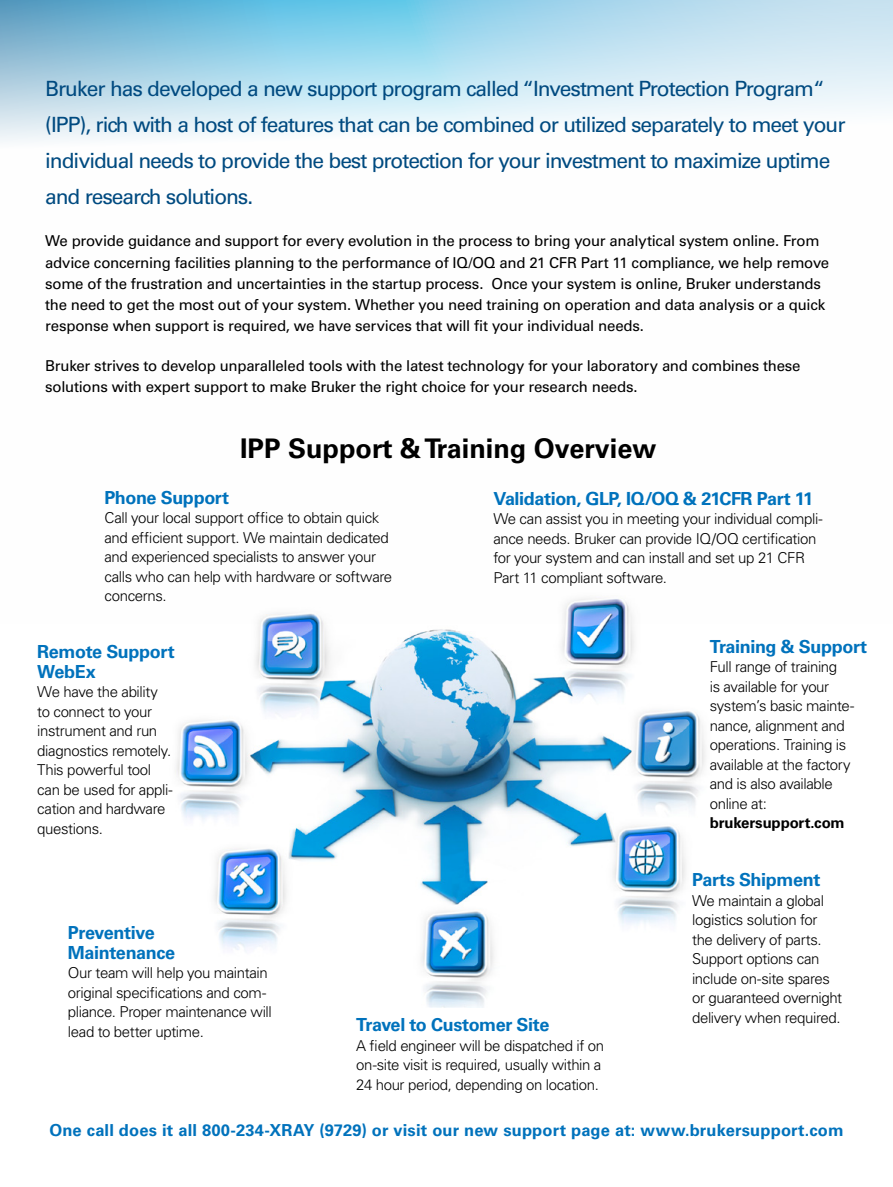
<style>
.page{position:relative;width:893px;height:1187px;background:#fff}
.page>*{position:absolute;margin:0;border:0;box-sizing:border-box;transform-origin:0 0}
.t1{font:700 27px "Univers LT Std";color:#000}
.t2{font:21px/36px "Univers LT Std";letter-spacing:-.05em;color:#004a80}
.t3{font:700 18px/19.4px "Univers LT Std";letter-spacing:-.02em;color:#0072bc}
.t4{font:700 16.5px "Univers LT Std";letter-spacing:.01em;color:#0072bc}
.t5{font:300 15px/19.5px "Univers LT Std";letter-spacing:-.025em;color:#000}
.t6{font:15px/21px "Univers LT Std";letter-spacing:-.02em;color:#000}
.t7{font:700 15px "Univers LT Std";letter-spacing:-.01em;color:#000}
</style>
<div class="page">
<svg style="left:0;top:0;width:893px;height:142px"></svg>
<img style="left:175px;top:598px;width:531px;height:408px">
<p class="t2" style="left:45px;top:71px;width:802px">Bruker has developed a new support program called “Investment Protection Program“ (IPP), rich with a host of features that can be combined or utilized separately to meet your individual needs to provide the best protection for your investment to maximize uptime and research solutions.</p>
<p class="t6" style="left:45px;top:231px;width:786px">We provide guidance and support for every evolution in the process to bring your analytical system online. From advice concerning facilities planning to the performance of IQ/OQ and 21 CFR Part 11 compliance, we help remove some of the frustration and uncertainties in the startup process. Once your system is online, Bruker understands the need to get the most out of your system. Whether you need training on operation and data analysis or a quick response when support is required, we have services that will fit your individual needs.</p>
<p class="t6" style="left:45px;top:355px;width:757px">Bruker strives to develop unparalleled tools with the latest technology for your laboratory and combines these solutions with expert support to make Bruker the right choice for your research needs.</p>
<h1 class="t1" style="left:240px;top:433px;width:418px">IPP Support &amp; Training Overview</h1>
<p class="t3" style="left:105px;top:488px;width:126px">Phone Support</p>
<p class="t5" style="left:105px;top:508px;width:289px">Call your local support office to obtain quick and efficient support. We maintain dedicated and experienced specialists to answer your calls who can help with hardware or software concerns.</p>
<p class="t3" style="left:37px;top:642px;width:139px">Remote Support<br>WebEx</p>
<p class="t5" style="left:37px;top:682px;width:137px">We have the ability to connect to your instrument and run diagnostics remotely.<br>This powerful tool can be used for appli&shy;cation and hardware questions.</p>
<p class="t3" style="left:493px;top:488px;width:321px">Validation, GLP, IQ/OQ &amp; 21CFR Part 11</p>
<p class="t5" style="left:493px;top:509px;width:331px">We can assist you in meeting your individual compli&shy;ance needs. Bruker can provide IQ/OQ certification for your system and can install and set up 21 CFR Part 11 compliant software.</p>
<p class="t3" style="left:710px;top:637px;width:159px">Training &amp; Support</p>
<p class="t5" style="left:710px;top:657px;width:146px">Full range of training<br>is available for your system’s basic mainte&shy;nance, alignment and operations. Training is available at the factory and is also available online at:</p>
<p class="t7" style="left:710px;top:814px;width:136px">brukersupport.com</p>
<p class="t3" style="left:68px;top:923px;width:109px">Preventive<br>Maintenance</p>
<p class="t5" style="left:68px;top:963px;width:205px">Our team will help you maintain original specifications and com&shy;pliance. Proper maintenance will lead to better uptime.</p>
<p class="t3" style="left:356px;top:1015px;width:195px">Travel to Customer Site</p>
<p class="t5" style="left:356px;top:1035px;width:250px">A field engineer will be dispatched if on on-site visit is required, usually within a<br>24 hour period, depending on location.</p>
<p class="t3" style="left:692px;top:870px;width:130px">Parts Shipment</p>
<p class="t5" style="left:692px;top:890px;width:152px">We maintain a global logistics solution for<br>the delivery of parts.<br>Support options can include on-site spares or guaranteed overnight delivery when required.</p>
<p class="t4" style="left:49px;top:1120px;width:796px">One call does it all 800-234-XRAY (9729) or visit our new support page at: www.brukersupport.com</p>
</div>
